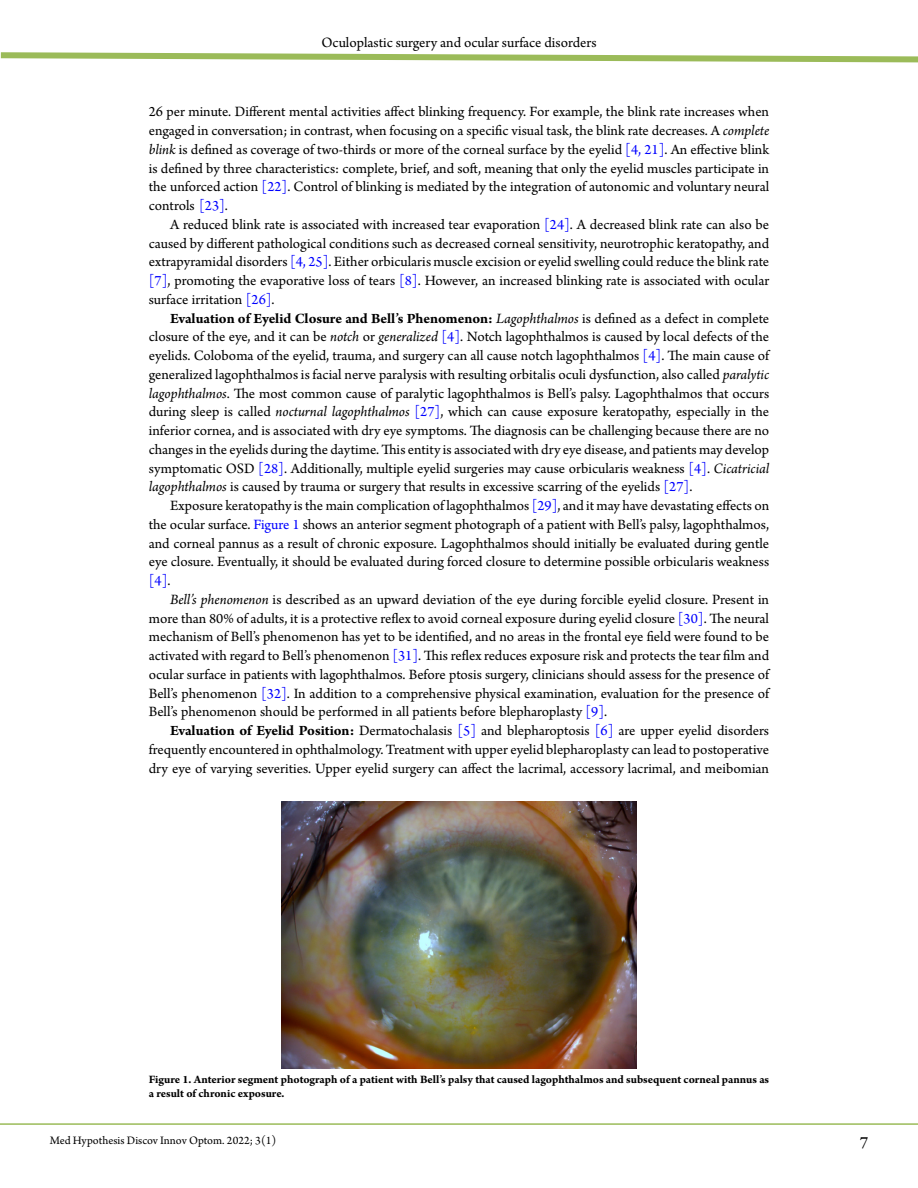
<style>
.page{position:relative;width:918px;height:1188px;background:#fff}
.page>*{position:absolute;margin:0;border:0;box-sizing:border-box;transform-origin:0 0}
.t1{font:18px "Arno Pro";color:#000}
.t2{font:15px/18.8px "Arno Pro";color:#000;text-align:justify}
.t3{font:700 12px/14.4px "Arno Pro";letter-spacing:-.005em;color:#000}
.t4{font:12px "Arno Pro";color:#000}
.s1{font-style:italic}
.s2{color:#00f}
.s3{font-weight:700}
</style>
<div class="page">
<hr style="left:0;top:1123px;width:918px;height:2px;background:#9bbb59">
<svg style="left:0;top:52px;width:918px;height:11px"></svg>
<img style="left:281px;top:802px;width:356px;height:266px">
<p class="t2" style="left:321px;top:34px;width:277px">Oculoplastic surgery and ocular surface disorders</p>
<p class="t2" style="left:149px;top:103px;width:622px">26 per minute. Different mental activities affect blinking frequency. For example, the blink rate increases when engaged in conversation; in contrast, when focusing on a specific visual task, the blink rate decreases. A <span class="s1">complete blink</span> is defined as coverage of two-thirds or more of the corneal surface by the eyelid <span class="s2">[4, 21]</span>. An effective blink is defined by three characteristics: complete, brief, and soft, meaning that only the eyelid muscles participate in the unforced action <span class="s2">[22]</span>. Control of blinking is mediated by the integration of autonomic and voluntary neural controls <span class="s2">[23]</span>.</p>
<p class="t2" style="left:149px;top:216px;width:622px;text-indent:21px">A reduced blink rate is associated with increased tear evaporation <span class="s2">[24]</span>. A decreased blink rate can also be caused by different pathological conditions such as decreased corneal sensitivity, neurotrophic keratopathy, and extrapyramidal disorders <span class="s2">[4, 25]</span>. Either orbicularis muscle excision or eyelid swelling could reduce the blink rate <span class="s2">[7]</span>, promoting the evaporative loss of tears <span class="s2">[8]</span>. However, an increased blinking rate is associated with ocular surface irritation <span class="s2">[26]</span>.</p>
<p class="t2" style="left:149px;top:310px;width:622px;text-indent:21px"><span class="s3">Evaluation of Eyelid Closure and Bell’s Phenomenon:</span> <span class="s1">Lagophthalmos</span> is defined as a defect in complete closure of the eye, and it can be <span class="s1">notch</span> or <span class="s1">generalized</span> <span class="s2">[4]</span>. Notch lagophthalmos is caused by local defects of the eyelids. Coloboma of the eyelid, trauma, and surgery can all cause notch lagophthalmos <span class="s2">[4]</span>. The main cause of generalized lagophthalmos is facial nerve paralysis with resulting orbitalis oculi dysfunction, also called <span class="s1">paralytic lagophthalmos</span>. The most common cause of paralytic lagophthalmos is Bell’s palsy. Lagophthalmos that occurs during sleep is called <span class="s1">nocturnal lagophthalmos</span> <span class="s2">[27]</span>, which can cause exposure keratopathy, especially in the inferior cornea, and is associated with dry eye symptoms. The diagnosis can be challenging because there are no changes in the eyelids during the daytime. This entity is associated with dry eye disease, and patients may develop symptomatic OSD <span class="s2">[28]</span>. Additionally, multiple eyelid surgeries may cause orbicularis weakness <span class="s2">[4]</span>. <span class="s1">Cicatricial lagophthalmos</span> is caused by trauma or surgery that results in excessive scarring of the eyelids <span class="s2">[27]</span>.</p>
<p class="t2" style="left:149px;top:497px;width:622px;text-indent:21px">Exposure keratopathy is the main complication of lagophthalmos <span class="s2">[29]</span>, and it may have devastating effects on the ocular surface. <span class="s2">Figure 1</span> shows an anterior segment photograph of a patient with Bell’s palsy, lagophthalmos, and corneal pannus as a result of chronic exposure. Lagophthalmos should initially be evaluated during gentle eye closure. Eventually, it should be evaluated during forced closure to determine possible orbicularis weakness <span class="s2">[4]</span>.</p>
<p class="t2" style="left:149px;top:591px;width:622px;text-indent:21px"><span class="s1">Bell’s phenomenon</span> is described as an upward deviation of the eye during forcible eyelid closure. Present in more than 80% of adults, it is a protective reflex to avoid corneal exposure during eyelid closure <span class="s2">[30]</span>. The neural mechanism of Bell’s phenomenon has yet to be identified, and no areas in the frontal eye field were found to be activated with regard to Bell’s phenomenon <span class="s2">[31]</span>. This reflex reduces exposure risk and protects the tear film and ocular surface in patients with lagophthalmos. Before ptosis surgery, clinicians should assess for the presence of Bell’s phenomenon <span class="s2">[32]</span>. In addition to a comprehensive physical examination, evaluation for the presence of Bell’s phenomenon should be performed in all patients before blepharoplasty <span class="s2">[9]</span>.</p>
<p class="t2" style="left:149px;top:722px;width:622px;text-indent:21px"><span class="s3">Evaluation of Eyelid Position:</span> Dermatochalasis <span class="s2">[5]</span> and blepharoptosis <span class="s2">[6]</span> are upper eyelid disorders frequently encountered in ophthalmology. Treatment with upper eyelid blepharoplasty can lead to postoperative dry eye of varying severities. Upper eyelid surgery can affect the lacrimal, accessory lacrimal, and meibomian</p>
<p class="t3" style="left:149px;top:1073px;width:622px">Figure 1. Anterior segment photograph of a patient with Bell’s palsy that caused lagophthalmos and subsequent corneal pannus as a result of chronic exposure.</p>
<p class="t4" style="left:50px;top:1134px;width:228px">Med Hypothesis Discov Innov Optom. 2022; 3(1)</p>
<p class="t1" style="left:860px;top:1133px;width:10px">7</p>
</div>
